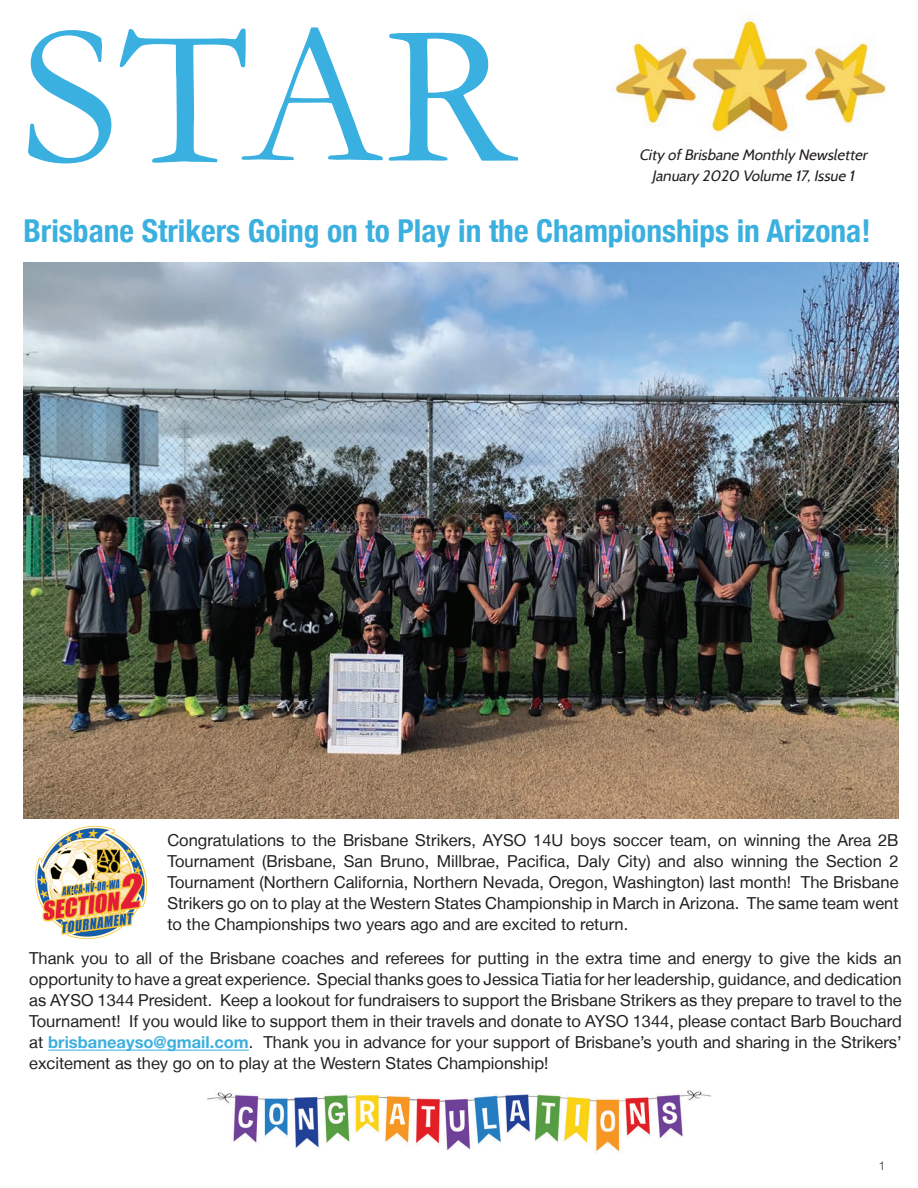
<style>
.page{position:relative;width:918px;height:1188px;background:#fff}
.page>*{position:absolute;margin:0;border:0;box-sizing:border-box;transform-origin:0 0}
.t1{font:202.5px "Garamond";color:#3ab0e1}
.t2{font:700 31.5px "Helvetica Neue";color:#3bb0de}
.t3{font:16.5px/21px "Helvetica Neue LT";color:#231f20;text-align:justify}
.t4{font:italic 15px/21px "Cabin";color:#231f20;text-align:center}
.t5{font:12px "Helvetica Neue LT";color:#57585a}
.s1{font-family:"Helvetica Neue LT Pro";font-weight:700;color:#3bb0de}
</style>
<div class="page">
<img style="left:614px;top:16px;width:272px;height:117px">
<img style="left:35px;top:827px;width:112px;height:112px">
<hr style="left:48px;top:1050px;width:201px;height:1px;background:#3bb0de">
<img style="left:208px;top:1090px;width:502px;height:62px">
<img style="left:23px;top:262px;width:876px;height:557px">
<h1 class="t1" style="left:20px;top:-39px;width:496px">STAR</h1>
<p class="t4" style="left:639px;top:144px;width:233px">City ofBrisbane Monthly Newsletter<br>January 2020 Volume 17,Issue 1</p>
<h2 class="t2" style="left:23px;top:205px;width:849px">Brisbane Strikers Going on to Play in the Championships in Arizona!</h2>
<p class="t3" style="left:167px;top:830px;width:733px">Congratulations to the Brisbane Strikers, AYSO 14U boys soccer team, on winning the Area 2B Tournament (Brisbane, San Bruno, Millbrae, Pacifica, Daly City) and also winning the Section 2<br>Tournament (Northern California, Northern Nevada, Oregon, Washington) last month! The Brisbane Strikers go on to play at the Western States Championship in March in Arizona. The same team went to the Championships two years ago and are excited to return.</p>
<p class="t3" style="left:29px;top:948px;width:874px">Thank you to all of the Brisbane coaches and referees for putting in the extra time and energy to give the kids an opportunity to have a great experience. Special thanks goes to Jessica Tiatia for her leadership, guidance, and dedication as AYSO 1344 President. Keep a lookout for fundraisers to support the Brisbane Strikers as they prepare to travel to the Tournament! If you would like to support them in their travels and donate to AYSO 1344, please contact Barb Bouchard at <span class="s1">brisbaneayso@gmail.com</span>. Thank you in advance for your support of Brisbane’s youth and sharing in the Strikers’ excitement as they go on to play at the Western States Championship!</p>
<p class="t5" style="left:879px;top:1158px;width:8px">1</p>
</div>
